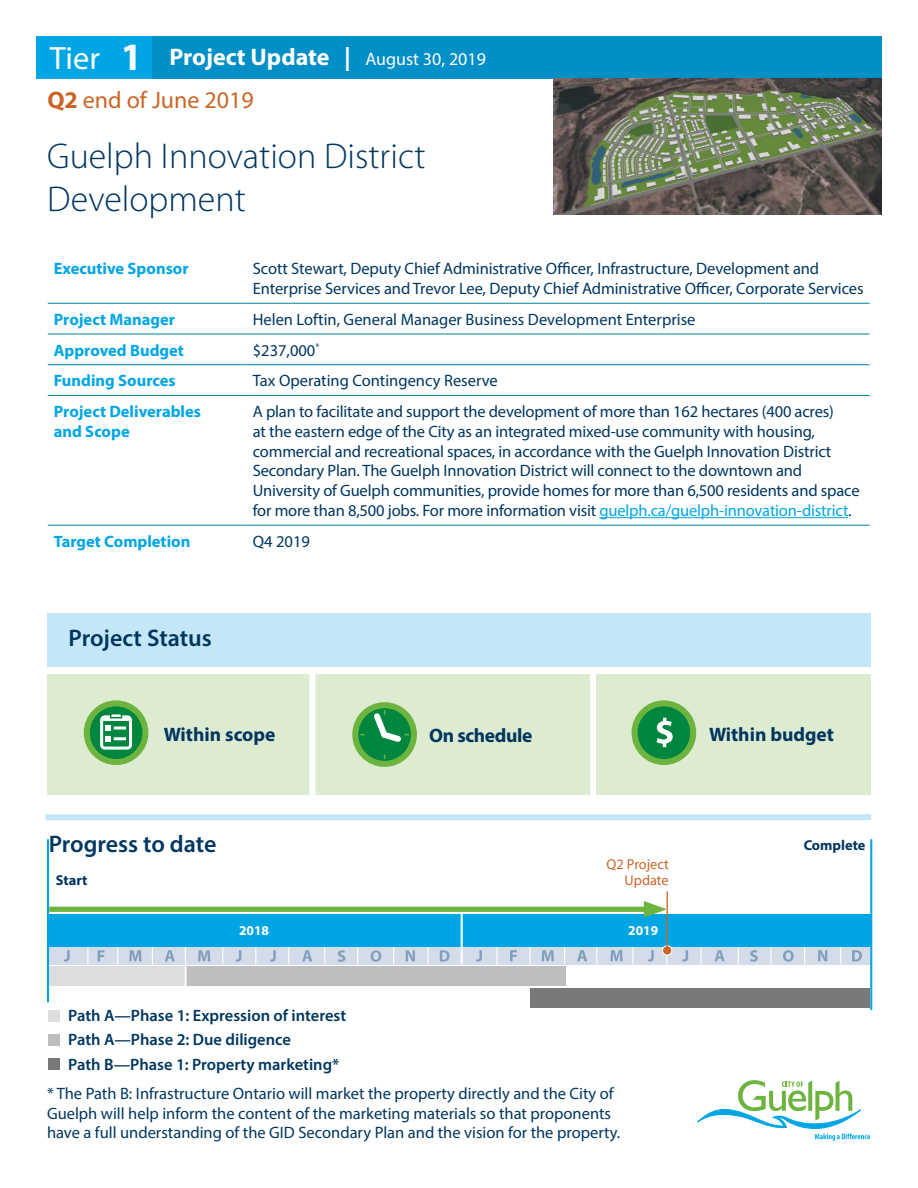
<style>
.page{position:relative;width:918px;height:1188px;background:#fff}
.page>*{position:absolute;margin:0;border:0;box-sizing:border-box;transform-origin:0 0}
.t1{font:300 36px/43.2px "Myriad Pro";color:#00365f}
.t2{font:32.4px "Myriad Pro";color:#fff}
.t3{font:600 24px "Myriad Pro";color:#00365f}
.t4{font:700 24px "Myriad Pro";color:#fff}
.t5{font:24px "Myriad Pro";color:#cb6528}
.t6{font:700 19.5px "Myriad Pro";color:#00365f}
.t7{font:700 19.5px "Myriad Pro";letter-spacing:-.02em;color:#00365f}
.t8{font:16.5px/19.8px "Myriad Pro";letter-spacing:-.01em;color:#00365f}
.t9{font:700 16.5px/19.8px "Myriad Pro";color:#00a6e4}
.t10{font:600 16.5px/24.2px "Myriad Pro";color:#00365f}
.t11{font:14.4px/16.2px "Myriad Pro";color:#cb6528;text-align:right}
.t12{font:700 14.4px "Myriad Pro";color:#00365f}
.t13{font:700 13.5px "Myriad Pro";color:#fff}
.s1{font-weight:700;font-size:38.85px}
.s2{font-weight:400;font-size:18px}
.s3{font-weight:700}
.s4{color:#00a6e4}
</style>
<div class="page">
<div style="left:47px;top:914px;width:824px;height:31px;background:#00a6e4"></div>
<div style="left:48px;top:944px;width:822px;height:20px;background:#d3dce8"></div>
<hr style="left:185px;top:919px;width:1px;height:45px;background:#fff">
<hr style="left:564px;top:919px;width:1px;height:45px;background:#fff">
<hr style="left:222px;top:919px;width:1px;height:45px;background:#fff">
<hr style="left:596px;top:919px;width:1px;height:45px;background:#fff">
<hr style="left:324px;top:919px;width:1px;height:45px;background:#fff">
<hr style="left:701px;top:919px;width:1px;height:45px;background:#fff">
<hr style="left:288px;top:919px;width:1px;height:45px;background:#fff">
<hr style="left:666px;top:919px;width:1px;height:45px;background:#fff">
<hr style="left:255px;top:919px;width:1px;height:45px;background:#fff">
<hr style="left:632px;top:919px;width:1px;height:45px;background:#fff">
<hr style="left:357px;top:919px;width:1px;height:45px;background:#fff">
<hr style="left:738px;top:919px;width:1px;height:45px;background:#fff">
<hr style="left:393px;top:919px;width:1px;height:45px;background:#fff">
<hr style="left:770px;top:919px;width:1px;height:45px;background:#fff">
<hr style="left:428px;top:919px;width:1px;height:45px;background:#fff">
<hr style="left:804px;top:919px;width:1px;height:45px;background:#fff">
<hr style="left:840px;top:919px;width:1px;height:45px;background:#fff">
<hr style="left:87px;top:919px;width:2px;height:46px;background:#fff">
<hr style="left:117px;top:919px;width:1px;height:46px;background:#fff">
<hr style="left:497px;top:919px;width:1px;height:46px;background:#fff">
<hr style="left:152px;top:919px;width:1px;height:46px;background:#fff">
<hr style="left:529px;top:919px;width:1px;height:46px;background:#fff">
<div style="left:47px;top:916px;width:824px;height:31px;background:#00a6e4"></div>
<hr style="left:47px;top:839px;width:2px;height:163px;background:#00a6e4">
<hr style="left:870px;top:839px;width:2px;height:171px;background:#00a6e4">
<hr style="left:461px;top:911px;width:2px;height:53px;background:#fff">
<svg style="left:64px;top:950px;width:6px;height:12px"></svg>
<svg style="left:476px;top:950px;width:6px;height:12px"></svg>
<svg style="left:98px;top:950px;width:6px;height:11px"></svg>
<svg style="left:510px;top:950px;width:7px;height:11px"></svg>
<svg style="left:129px;top:950px;width:13px;height:11px"></svg>
<svg style="left:541px;top:950px;width:13px;height:11px"></svg>
<svg style="left:235px;top:950px;width:6px;height:12px"></svg>
<svg style="left:648px;top:950px;width:6px;height:12px"></svg>
<svg style="left:270px;top:950px;width:6px;height:12px"></svg>
<svg style="left:682px;top:950px;width:6px;height:12px"></svg>
<svg style="left:198px;top:950px;width:12px;height:11px"></svg>
<svg style="left:610px;top:950px;width:13px;height:11px"></svg>
<svg style="left:165px;top:950px;width:10px;height:11px"></svg>
<svg style="left:577px;top:950px;width:10px;height:11px"></svg>
<svg style="left:302px;top:950px;width:10px;height:11px"></svg>
<svg style="left:714px;top:950px;width:11px;height:11px"></svg>
<svg style="left:338px;top:950px;width:7px;height:12px"></svg>
<svg style="left:750px;top:950px;width:8px;height:12px"></svg>
<svg style="left:370px;top:950px;width:11px;height:12px"></svg>
<svg style="left:783px;top:950px;width:11px;height:12px"></svg>
<svg style="left:405px;top:950px;width:10px;height:11px"></svg>
<svg style="left:818px;top:950px;width:9px;height:11px"></svg>
<svg style="left:439px;top:950px;width:11px;height:12px"></svg>
<svg style="left:852px;top:950px;width:10px;height:12px"></svg>
<div style="left:48px;top:674px;width:823px;height:121px;background:#ddebd1"></div>
<div style="left:49px;top:907px;width:604px;height:5px;background:#6db43f"></div>
<svg style="left:644px;top:901px;width:23px;height:17px"></svg>
<div style="left:48px;top:614px;width:823px;height:53px;background:#c4e7f8"></div>
<div style="left:49px;top:967px;width:137px;height:19px;background:#dcddde"></div>
<div style="left:186px;top:967px;width:379px;height:19px;background:#bcbec0"></div>
<div style="left:530px;top:988px;width:340px;height:20px;background:#77797b"></div>
<div style="left:49px;top:1010px;width:11px;height:11px;background:#dcddde"></div>
<div style="left:49px;top:1034px;width:11px;height:11px;background:#bcbec0"></div>
<div style="left:49px;top:1059px;width:11px;height:11px;background:#77797b"></div>
<div style="left:152px;top:36px;width:730px;height:42px;background:#008fc7"></div>
<svg style="left:697px;top:1080px;width:173px;height:61px"></svg>
<hr style="left:185px;top:964px;width:2px;height:24px;background:#fff">
<hr style="left:48px;top:303px;width:199px;height:1px;background:#01839a">
<hr style="left:247px;top:303px;width:623px;height:1px;background:#01839a">
<hr style="left:48px;top:334px;width:199px;height:1px;background:#01839a">
<hr style="left:247px;top:334px;width:623px;height:1px;background:#01839a">
<hr style="left:48px;top:364px;width:199px;height:1px;background:#01839a">
<hr style="left:247px;top:364px;width:623px;height:1px;background:#01839a">
<hr style="left:48px;top:395px;width:199px;height:1px;background:#01839a">
<hr style="left:247px;top:395px;width:623px;height:1px;background:#01839a">
<hr style="left:48px;top:525px;width:199px;height:1px;background:#01839a">
<hr style="left:247px;top:525px;width:623px;height:1px;background:#01839a">
<hr style="left:599px;top:517px;width:249px;height:1px;background:#00a6e4">
<img style="left:554px;top:78px;width:328px;height:136px">
<div style="left:46px;top:814px;width:825px;height:6px;background:#c4e7f8"></div>
<div style="left:309px;top:674px;width:6px;height:134px;background:#fff"></div>
<div style="left:590px;top:674px;width:6px;height:134px;background:#fff"></div>
<svg style="left:635px;top:703px;width:58px;height:59px;background:#0d8b3f"></svg>
<div style="left:632px;top:700px;width:64px;height:65px;border:6px solid #6db43f;border-radius:50%"></div>
<svg style="left:657px;top:718px;width:16px;height:29px"></svg>
<svg style="left:87px;top:703px;width:58px;height:59px"></svg>
<div style="left:84px;top:700px;width:64px;height:65px;border:6px solid #6db43f;border-radius:50%"></div>
<div style="left:100px;top:715px;width:32px;height:35px;border:3px solid #fff;border-radius:3px"></div>
<hr style="left:102px;top:718px;width:28px;height:2px;background:#fff">
<svg style="left:106px;top:725px;width:20px;height:17px"></svg>
<svg style="left:109px;top:712px;width:14px;height:7px"></svg>
<div style="left:36px;top:36px;width:116px;height:42px;background:#00a6e4"></div>
<div style="left:663px;top:946px;width:9px;height:9px;background:#cb6528;border-radius:50%"></div>
<div style="left:662px;top:945px;width:10px;height:11px;border:1px solid #fff;border-radius:50%"></div>
<hr style="left:667px;top:891px;width:1px;height:57px;background:#cb6528">
<svg style="left:355px;top:705px;width:59px;height:59px"></svg>
<div style="left:352px;top:702px;width:65px;height:65px;border:6px solid #6db43f;border-radius:50%"></div>
<svg style="left:360px;top:708px;width:49px;height:38px;background:#309c59"></svg>
<h2 class="t2" style="left:50px;top:39px;width:94px">Tier <span class="s1">1</span></h2>
<h3 class="t4" style="left:170px;top:41px;width:318px">Project Update | <span class="s2">August 30, 2019</span></h3>
<h3 class="t5" style="left:47px;top:85px;width:208px"><span class="s3">Q2</span> end of June 2019</h3>
<h1 class="t1" style="left:47px;top:135px;width:380px">Guelph Innovation District<br>Development</h1>
<p class="t9" style="left:54px;top:258px;width:136px">Executive Sponsor</p>
<p class="t8" style="left:253px;top:259px;width:612px">Scott Stewart, Deputy Chief Administrative Officer, Infrastructure, Development and<br>Enterprise Services and Trevor Lee, Deputy Chief Administrative Officer, Corporate Services</p>
<p class="t9" style="left:54px;top:309px;width:123px">Project Manager</p>
<p class="t8" style="left:253px;top:309px;width:444px">Helen Loftin, General Manager Business Development Enterprise</p>
<p class="t9" style="left:54px;top:340px;width:132px">Approved Budget</p>
<p class="t8" style="left:253px;top:340px;width:68px">$237,000<sup>*</sup></p>
<p class="t9" style="left:54px;top:370px;width:123px">Funding Sources</p>
<p class="t8" style="left:253px;top:371px;width:247px">Tax Operating Contingency Reserve</p>
<p class="t9" style="left:54px;top:401px;width:149px">Project Deliverables and Scope</p>
<p class="t8" style="left:253px;top:401px;width:608px">A plan to facilitate and support the development of more than 162 hectares (400 acres)<br>at the eastern edge of the City as an integrated mixed-use community with housing, commercial and recreational spaces, in accordance with the Guelph Innovation District Secondary Plan. The Guelph Innovation District will connect to the downtown and University of Guelph communities, provide homes for more than 6,500 residents and space for more than 8,500 jobs. For more information visit <span class="s4">guelph.ca/guelph-innovation-district</span>.</p>
<p class="t9" style="left:54px;top:531px;width:138px">Target Completion</p>
<p class="t8" style="left:253px;top:531px;width:59px">Q4 2019</p>
<h3 class="t3" style="left:69px;top:623px;width:145px">Project Status</h3>
<p class="t6" style="left:164px;top:722px;width:113px">Within scope</p>
<p class="t6" style="left:709px;top:722px;width:126px">Within budget</p>
<p class="t7" style="left:429px;top:723px;width:105px">On schedule</p>
<h3 class="t3" style="left:49px;top:828px;width:169px">Progress to date</h3>
<p class="t12" style="left:56px;top:870px;width:33px">Start</p>
<p class="t11" style="left:607px;top:855px;width:64px">Q2 Project<br>Update</p>
<p class="t13" style="left:239px;top:920px;width:31px">2016</p>
<p class="t13" style="left:628px;top:921px;width:52px">20192017</p>
<p class="t13" style="left:239px;top:922px;width:31px">2018</p>
<p class="t10" style="left:68px;top:1003px;width:280px">Path A—Phase 1: Expression of interest<br>Path A—Phase 2: Due diligence<br>Path B—Phase 1: Property marketing*</p>
<p class="t8" style="left:47px;top:1083px;width:575px">* The Path B: Infrastructure Ontario will market the property directly and the City of<br>Guelph will help inform the content of the marketing materials so that proponents have a full understanding of the GID Secondary Plan and the vision for the property.</p>
<p class="t12" style="left:804px;top:836px;width:63px">Complete</p>
</div>
